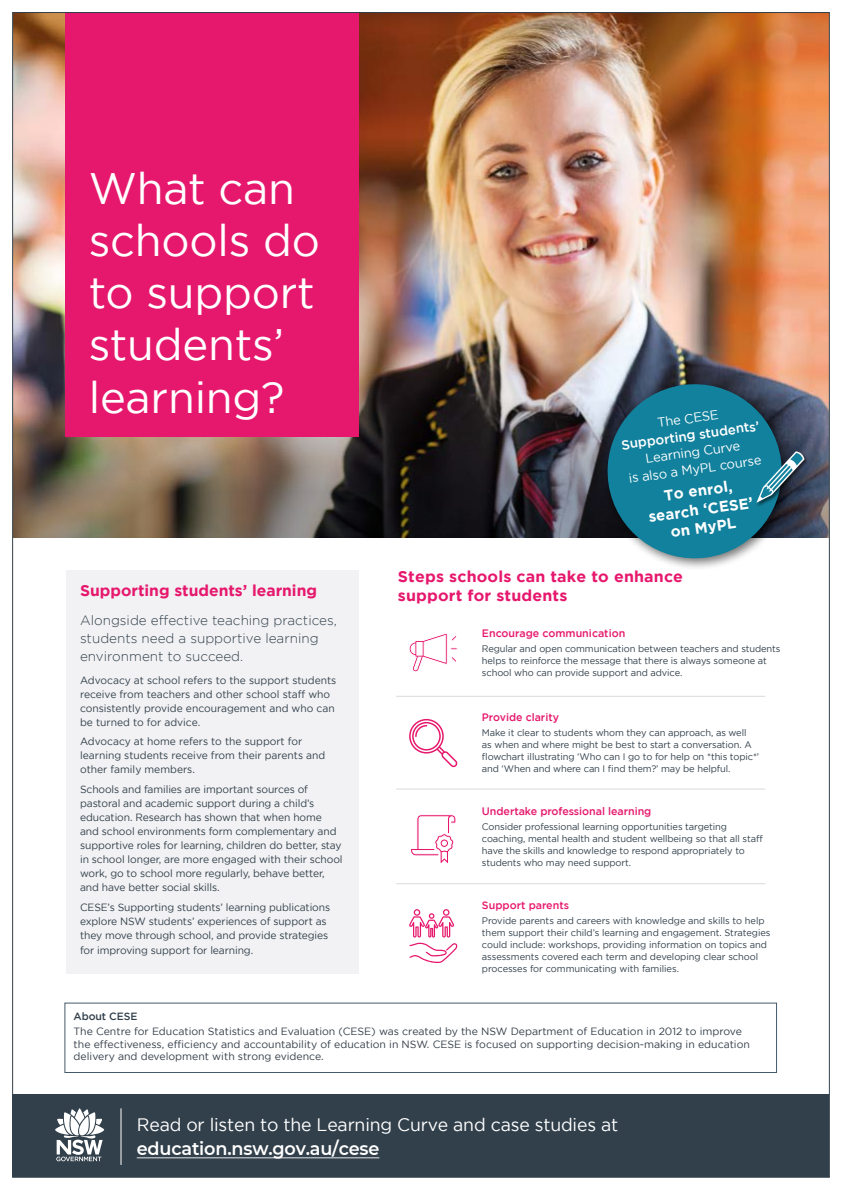
<style>
.page{position:relative;width:842px;height:1191px;background:#fff}
.page>*{position:absolute;margin:0;border:0;box-sizing:border-box;transform-origin:0 0}
.t1{font:44px/52px "Gotham";letter-spacing:-.005em;color:#fff}
.t2{font:18px "Gotham";letter-spacing:-.01em;color:#fff}
.t3{font:600 18px "Montserrat";letter-spacing:-.01em;color:#fff}
.t4{font:700 15.7px/18.8px "Gotham";letter-spacing:.01em;color:#e6186d}
.t5{font:700 15px/18.5px "Gotham";color:#fff;text-align:center}
.t6{font:300 13.5px/18px "Gotham";color:#32404b}
.t7{font:500 13.3px "Gotham";color:#fff}
.t8{font:13px/17px "Gotham";color:#fff;text-align:center}
.t9{font:500 10.8px "Gotham";color:#e6186d}
.t10{font:10.5px/14px "Gotham";letter-spacing:-.01em;color:#32404b}
.t11{font:10.5px/12.6px "Gotham";color:#343e48}
.t12{font:500 10.5px "Gotham";letter-spacing:-.01em;color:#32404b}
.t13{font:9.5px/12px "Gotham";letter-spacing:-.01em;color:#32404b}
</style>
<div class="page">
<img style="left:15px;top:14px;width:812px;height:349px">
<div style="left:13px;top:1094px;width:816px;height:83px;background:#32404b"></div>
<hr style="left:121px;top:1108px;width:1px;height:56px;background:#fff">
<svg style="left:55px;top:1108px;width:49px;height:53px"></svg>
<hr style="left:137px;top:1157px;width:242px;height:1px;background:#fff">
<img style="left:15px;top:363px;width:812px;height:174px">
<div style="left:65px;top:13px;width:294px;height:424px;background:#e6186d"></div>
<svg style="left:71px;top:437px;width:264px;height:26px;background:#a08e75"></svg>
<div style="left:66px;top:570px;width:293px;height:404px;background:#f2f2f4"></div>
<hr style="left:396px;top:788px;width:369px;height:1px;background:#d9dadd">
<hr style="left:396px;top:883px;width:369px;height:1px;background:#d9dadd">
<hr style="left:396px;top:696px;width:369px;height:1px;background:#d9dadd">
<svg style="left:409px;top:633px;width:48px;height:39px"></svg>
<svg style="left:409px;top:719px;width:49px;height:48px"></svg>
<svg style="left:410px;top:814px;width:46px;height:50px"></svg>
<svg style="left:409px;top:909px;width:49px;height:54px"></svg>
<div style="left:601px;top:378px;width:192px;height:192px;background:#000;opacity:.55"></div>
<div style="left:756px;top:451px;width:53px;height:56px;background:#000;opacity:.55"></div>
<svg style="left:602px;top:378px;width:202px;height:186px;background:#347c91"></svg>
<h1 class="t1" style="left:89px;top:162px;width:232px">What can schools do to support students’ learning?</h1>
<h3 class="t4" style="left:80px;top:580px;width:238px">Supporting students’ learning</h3>
<h3 class="t6" style="left:80px;top:611px;width:258px">Alongside effective teaching practices, students need a supportive learning environment to succeed.</h3>
<p class="t10" style="left:80px;top:673px;width:258px">Advocacy at school refers to the support students receive from teachers and other school staff who consistently provide encouragement and who can be turned to for advice.</p>
<p class="t10" style="left:80px;top:734px;width:247px">Advocacy at home refers to the support for learning students receive from their parents and other family members.</p>
<p class="t10" style="left:80px;top:782px;width:264px">Schools and families are important sources of pastoral and academic support during a child’s education. Research has shown that when home and school environments form complementary and supportive roles for learning, children do better, stay in school longer, are more engaged with their school work, go to school more regularly, behave better, and have better social skills.</p>
<p class="t10" style="left:80px;top:900px;width:252px">CESE’s Supporting students’ learning publications explore NSW students’ experiences of support as they move through school, and provide strategies</p>
<p class="t10" style="left:80px;top:943px;width:175px">for improving support for learning.</p>
<h3 class="t8" style="left:656px;top:414px;width:63px;rotate:-8deg">The CESE</h3>
<h3 class="t7" style="left:620px;top:437px;width:141px;rotate:-8deg">Supporting students’</h3>
<h3 class="t8" style="left:625px;top:453px;width:135px;rotate:-8deg">Learning Curve<br>is also a MyPL course</h3>
<h3 class="t5" style="left:645px;top:488px;width:107px;rotate:-8deg">To enrol, search ‘CESE’ on MyPL</h3>
<h3 class="t4" style="left:398px;top:567px;width:287px">Steps schools can take to enhance support for students</h3>
<p class="t9" style="left:482px;top:627px;width:145px">Encourage communication</p>
<p class="t13" style="left:482px;top:642px;width:300px">Regular and open communication between teachers and students helps to reinforce the message that there is always someone at school who can provide support and advice.</p>
<p class="t9" style="left:482px;top:711px;width:79px">Provide clarity</p>
<p class="t13" style="left:482px;top:726px;width:279px">Make it clear to students whom they can approach, as well<br>as when and where might be best to start a conversation. A flowchart illustrating ‘Who can I go to for help on *this topic*’ and ‘When and where can I find them?’ may be helpful.</p>
<p class="t9" style="left:482px;top:805px;width:171px">Undertake professional learning</p>
<p class="t13" style="left:482px;top:820px;width:282px">Consider professional learning opportunities targeting coaching, mental health and student wellbeing so that all staff have the skills and knowledge to respond appropriately to students who may need support.</p>
<p class="t9" style="left:482px;top:899px;width:89px">Support parents</p>
<p class="t13" style="left:482px;top:914px;width:290px">Provide parents and careers with knowledge and skills to help them support their child’s learning and engagement. Strategies could include: workshops, providing information on topics and assessments covered each term and developing clear school processes for communicating with families.</p>
<p class="t12" style="left:74px;top:1009px;width:65px">About CESE</p>
<p class="t11" style="left:74px;top:1024px;width:678px">The Centre for Education Statistics and Evaluation (CESE) was created by the NSW Department of Education in 2012 to improve the effectiveness, efficiency and accountability of education in NSW. CESE is focused on supporting decision-making in education delivery and development with strong evidence.</p>
<h2 class="t2" style="left:137px;top:1114px;width:483px">Read or listen to the Learning Curve and case studies at</h2>
<h2 class="t3" style="left:137px;top:1135px;width:244px">education.nsw.gov.au/cese</h2>
</div>
